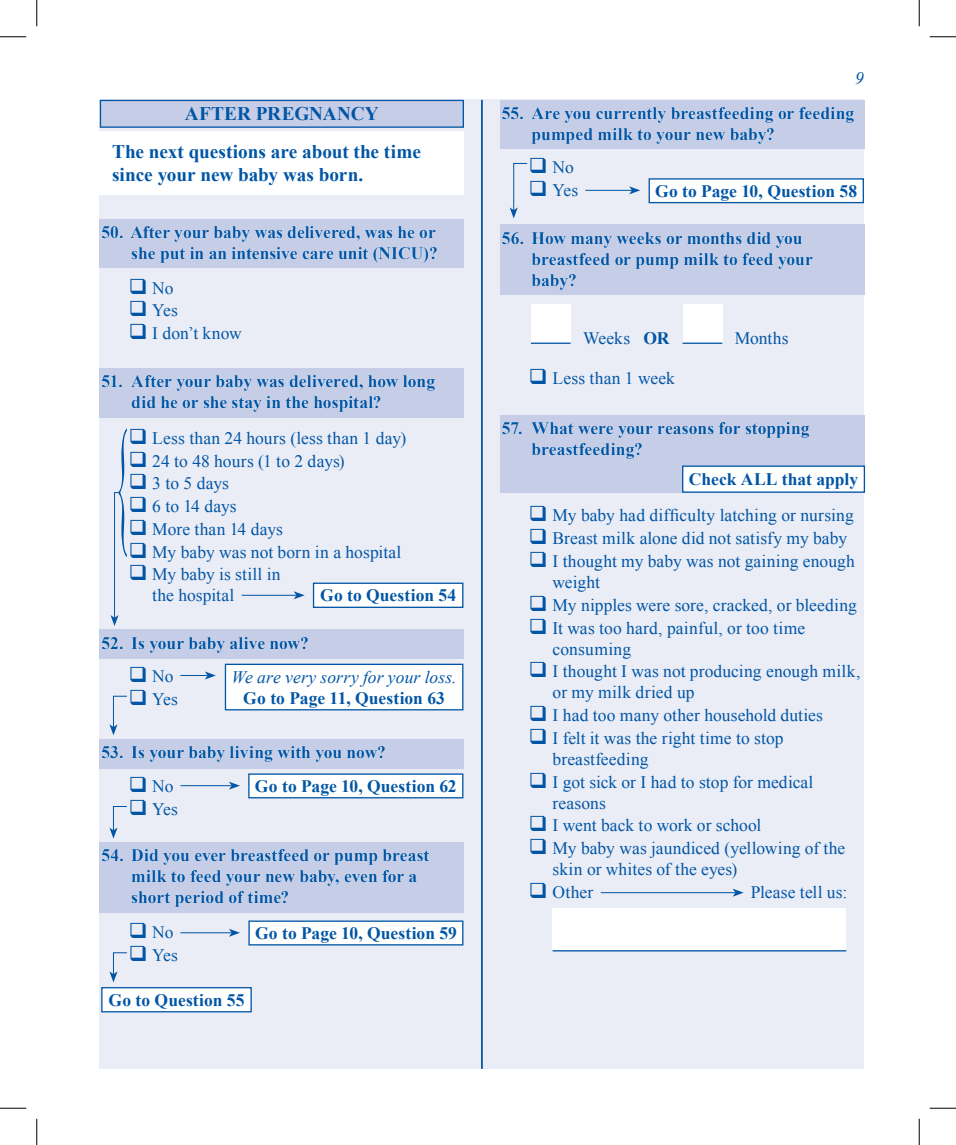
<style>
.page{position:relative;width:956px;height:1145px;background:#fff}
.page>*{position:absolute;margin:0;border:0;box-sizing:border-box;transform-origin:0 0}
.t1{font:700 19.25px/37.4px "Times New Roman";letter-spacing:-.005em;color:#0155a5}
.t2{font:17.5px/22.8px "Times New Roman";letter-spacing:.005em;color:#0155a5}
.t3{font:700 17.5px/21px "Times New Roman";color:#0155a5}
.t4{font:italic 17.5px "Times New Roman";letter-spacing:.005em;color:#0155a5}
.s1{font-weight:700}
</style>
<div class="page">
<div style="left:100px;top:100px;width:764px;height:968px;background:#eaedf6"></div>
<hr style="left:481px;top:100px;width:2px;height:968px;background:#0155a5">
<div style="left:100px;top:100px;width:363px;height:27px;background:#c6cde7"></div>
<div style="left:100px;top:100px;width:364px;height:28px;border:1px solid #0155a5"></div>
<div style="left:100px;top:131px;width:364px;height:63px;background:#fff"></div>
<div style="left:100px;top:219px;width:364px;height:49px;background:#c6cde7"></div>
<div style="left:100px;top:368px;width:364px;height:49px;background:#c6cde7"></div>
<div style="left:313px;top:583px;width:150px;height:24px;background:#fff"></div>
<div style="left:313px;top:582px;width:150px;height:26px;border:1px solid #0155a5"></div>
<hr style="left:242px;top:595px;width:54px;height:1px;background:#0155a5">
<svg style="left:293px;top:591px;width:12px;height:8px"></svg>
<div style="left:100px;top:629px;width:364px;height:29px;background:#c6cde7"></div>
<svg style="left:180px;top:671px;width:36px;height:8px"></svg>
<div style="left:225px;top:664px;width:238px;height:45px;background:#fff"></div>
<div style="left:225px;top:663px;width:238px;height:47px;border:1px solid #0155a5"></div>
<div style="left:100px;top:739px;width:364px;height:29px;background:#c6cde7"></div>
<hr style="left:180px;top:785px;width:52px;height:1px;background:#0155a5">
<svg style="left:229px;top:781px;width:11px;height:8px"></svg>
<div style="left:249px;top:774px;width:214px;height:23px;background:#fff"></div>
<div style="left:248px;top:773px;width:215px;height:25px;border:1px solid #0155a5"></div>
<div style="left:100px;top:842px;width:364px;height:70px;background:#c6cde7"></div>
<hr style="left:180px;top:932px;width:52px;height:1px;background:#0155a5">
<svg style="left:229px;top:928px;width:11px;height:8px"></svg>
<div style="left:249px;top:921px;width:214px;height:23px;background:#fff"></div>
<div style="left:248px;top:920px;width:215px;height:25px;border:1px solid #0155a5"></div>
<div style="left:102px;top:987px;width:149px;height:24px;background:#fff"></div>
<div style="left:101px;top:987px;width:151px;height:25px;border:1px solid #0155a5"></div>
<div style="left:500px;top:100px;width:364px;height:49px;background:#c6cde7"></div>
<hr style="left:585px;top:190px;width:47px;height:1px;background:#0155a5">
<svg style="left:629px;top:186px;width:11px;height:8px"></svg>
<div style="left:649px;top:179px;width:214px;height:24px;background:#fff"></div>
<div style="left:648px;top:178px;width:216px;height:25px;border:1px solid #0155a5"></div>
<div style="left:500px;top:225px;width:364px;height:70px;background:#c6cde7"></div>
<div style="left:531px;top:304px;width:39px;height:39px;background:#fff"></div>
<hr style="left:531px;top:342px;width:39px;height:2px;background:#0155a5">
<div style="left:682px;top:304px;width:40px;height:40px;background:#fff"></div>
<hr style="left:682px;top:342px;width:40px;height:2px;background:#0155a5">
<div style="left:500px;top:415px;width:364px;height:78px;background:#c6cde7"></div>
<div style="left:682px;top:466px;width:182px;height:26px;background:#fff"></div>
<div style="left:682px;top:465px;width:183px;height:28px;border:1px solid #0155a5"></div>
<hr style="left:600px;top:892px;width:135px;height:1px;background:#0155a5">
<svg style="left:732px;top:888px;width:11px;height:8px"></svg>
<div style="left:552px;top:908px;width:294px;height:43px;background:#fff"></div>
<hr style="left:552px;top:950px;width:294px;height:1px;background:#0155a5">
<svg style="left:0;top:36px;width:26px;height:1px"></svg>
<svg style="left:929px;top:36px;width:27px;height:1px"></svg>
<svg style="left:0;top:1107px;width:26px;height:1px"></svg>
<svg style="left:929px;top:1107px;width:27px;height:1px"></svg>
<svg style="left:36px;top:0;width:1px;height:26px"></svg>
<svg style="left:36px;top:1118px;width:1px;height:26px"></svg>
<svg style="left:918px;top:0;width:1px;height:26px"></svg>
<svg style="left:918px;top:1118px;width:1px;height:26px"></svg>
<svg style="left:110px;top:428px;width:17px;height:198px"></svg>
<svg style="left:109px;top:695px;width:18px;height:40px"></svg>
<svg style="left:109px;top:806px;width:18px;height:32px"></svg>
<svg style="left:109px;top:952px;width:18px;height:30px"></svg>
<svg style="left:509px;top:162px;width:19px;height:56px"></svg>
<p class="t1" style="left:112px;top:94px;width:310px;text-indent:73px">AFTER PREGNANCY<br>The next questions are about the time</p>
<p class="t1" style="left:112px;top:155px;width:253px">since your new baby was born.</p>
<p class="t3" style="left:102px;top:221px;width:338px;text-align:right">50. After your baby was delivered, was he or she put in an intensive care unit (NICU)?</p>
<p class="t2" style="left:152px;top:276px;width:91px">No<br>Yes<br>I don’t know</p>
<p class="t3" style="left:131px;top:370px;width:305px;text-indent:-30px">51. After your baby was delivered, how long did he or she stay in the hospital?</p>
<p class="t2" style="left:152px;top:426px;width:255px">Less than 24 hours (less than 1 day)<br>24 to 48 hours (1 to 2 days)<br>3 to 5 days<br>6 to 14 days<br>More than 14 days<br>My baby was not born in a hospital<br>My baby is still in</p>
<p class="t2" style="left:152px;top:583px;width:83px">the hospital</p>
<p class="t3" style="left:320px;top:584px;width:138px">Go to Question 54</p>
<p class="t3" style="left:102px;top:631px;width:209px">52. Is your baby alive now?</p>
<p class="t2" style="left:152px;top:664px;width:27px">No<br>Yes</p>
<p class="t4" style="left:231px;top:664px;width:226px">We are very sorry for your loss.</p>
<p class="t3" style="left:243px;top:686px;width:203px">Go to Page 11, Question 63</p>
<p class="t3" style="left:102px;top:741px;width:286px">53. Is your baby living with you now?</p>
<p class="t2" style="left:152px;top:774px;width:27px">No<br>Yes</p>
<p class="t3" style="left:255px;top:774px;width:203px">Go to Page 10, Question 62</p>
<p class="t3" style="left:131px;top:844px;width:299px;text-indent:-30px">54. Did you ever breastfeed or pump breast milk to feed your new baby, even for a short period of time?</p>
<p class="t2" style="left:152px;top:920px;width:27px">No<br>Yes</p>
<p class="t3" style="left:255px;top:921px;width:203px">Go to Page 10, Question 59</p>
<p class="t3" style="left:108px;top:988px;width:138px">Go to Question 55</p>
<p class="t4" style="left:855px;top:66px;width:10px">9</p>
<p class="t3" style="left:531px;top:102px;width:324px;text-indent:-30px">55. Are you currently breastfeeding or feeding pumped milk to your new baby?</p>
<p class="t2" style="left:552px;top:155px;width:27px">No<br>Yes</p>
<p class="t3" style="left:655px;top:180px;width:204px">Go to Page 10, Question 58</p>
<p class="t3" style="left:531px;top:227px;width:283px;text-indent:-30px">56. How many weeks or months did you breastfeed or pump milk to feed your baby?</p>
<p class="t2" style="left:583px;top:326px;width:88px">Weeks <span class="s1">OR</span></p>
<p class="t2" style="left:734px;top:326px;width:55px">Months</p>
<p class="t2" style="left:552px;top:366px;width:124px">Less than 1 week</p>
<p class="t3" style="left:531px;top:417px;width:280px;text-indent:-30px">57. What were your reasons for stopping breastfeeding?</p>
<p class="t3" style="left:688px;top:468px;width:171px">Check ALL that apply</p>
<p class="t2" style="left:552px;top:503px;width:304px">My baby had difficulty latching or nursing<br>Breast milk alone did not satisfy my baby<br>I thought my baby was not gaining enough</p>
<p class="t2" style="left:552px;top:570px;width:306px">weight<br>My nipples were sore, cracked, or bleeding<br>It was too hard, painful, or too time</p>
<p class="t2" style="left:552px;top:636px;width:309px">consuming<br>I thought I was not producing enough milk,</p>
<p class="t2" style="left:552px;top:680px;width:272px">or my milk dried up<br>I had too many other household duties<br>I felt it was the right time to stop</p>
<p class="t2" style="left:552px;top:747px;width:262px">breastfeeding<br>I got sick or I had to stop for medical</p>
<p class="t2" style="left:552px;top:790px;width:294px">reasons<br>I went back to work or school<br>My baby was jaundiced (yellowing of the</p>
<p class="t2" style="left:552px;top:857px;width:186px">skin or whites of the eyes)<br>Other</p>
<p class="t2" style="left:750px;top:880px;width:98px">Please tell us:</p>
</div>
